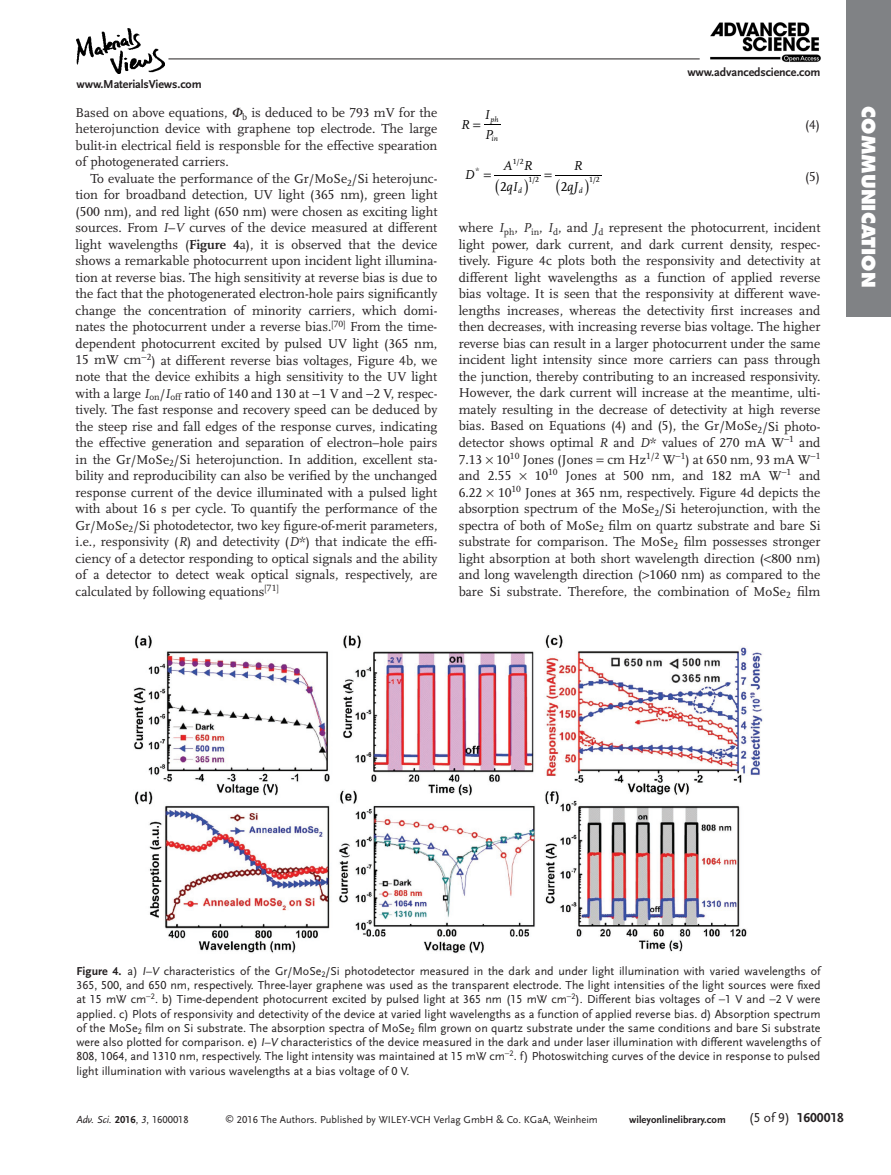
<style>
.page{position:relative;width:891px;height:1175px;background:#fff}
.page>*{position:absolute;margin:0;border:0;box-sizing:border-box;transform-origin:0 0}
.t1{font:800 18px "Futura";letter-spacing:.005em;color:#fff}
.t2{font:13.5px/16.5px "Scala LF";color:#231f20;text-align:justify}
.t3{font:700 13.5px "Scala Sans LF";color:#231f20}
.t4{font:italic 13.5px/19.4px "Scala LF";color:#000}
.t5{font:12px/14.2px "Scala Sans LF";color:#231f20;text-align:justify}
.t6{font:700 12px "Scala Sans LF";letter-spacing:-.01em;color:#231f20}
.t7{font:10.5px "Scala Sans LF";color:#231f20}
.t8{font:700 10.5px "Scala Sans LF";color:#231f20}
.t9{font:italic 10.5px "Scala Sans LF";color:#231f20}
.t10{font:7.8px "Scala LF";color:#000}
.t11{font:italic 7.8px "Scala LF";color:#000}
.s1{font-style:italic}
.s2{font-weight:700}
.s3{font-style:normal}
.s4{font-weight:700;font-style:normal}
.s5{font-size:9px}
.s6{font-weight:400}
</style>
<div class="page">
<div style="left:846px;top:0;width:45px;height:317px;background:#808285"></div>
<img style="left:77px;top:28px;width:88px;height:45px">
<hr style="left:168px;top:59px;width:532px;height:1px;background:#231f20">
<img style="left:710px;top:22px;width:111px;height:40px">
<hr style="left:495px;top:175px;width:46px;height:1px;background:#000">
<hr style="left:555px;top:175px;width:47px;height:1px;background:#000">
<img style="left:133px;top:635px;width:630px;height:318px">
<svg style="left:484px;top:124px;width:17px;height:1px"></svg>
<p class="t6" style="left:77px;top:77px;width:127px">www.MaterialsViews.com</p>
<p class="t2" style="left:76px;top:104px;width:363px">Based on above equations, <sub>b</sub> is deduced to be 793 mV for the heterojunction device with graphene top electrode. The large bulit-in electrical field is responsble for the effective spearation of photogenerated carriers.</p>
<p class="t2" style="left:76px;top:170px;width:363px;text-indent:15px">To evaluate the performance of the Gr/MoSe<sub>2</sub>/Si heterojunc&shy;tion for broadband detection, UV light (365 nm), green light (500 nm), and red light (650 nm) were chosen as exciting light sources. From <span class="s1">I</span>–<span class="s1">V</span> curves of the device measured at different light wavelengths (<span class="s2">Figure 4</span>a), it is observed that the device shows a remarkable photocurrent upon incident light illumina&shy;tion at reverse bias. The high sensitivity at reverse bias is due to the fact that the photogenerated electron-hole pairs significantly change the concentration of minority carriers, which domi&shy;nates the photocurrent under a reverse bias.<sup>[70]</sup> From the time&shy;dependent photocurrent excited by pulsed UV light (365 nm, 15 mW cm−<sup>2</sup>) at different reverse bias voltages, Figure 4b, we note that the device exhibits a high sensitivity to the UV light with a large <span class="s1">I</span><sub>on</sub>/<span class="s1">I</span><sub>off</sub> ratio of 140 and 130 at −1 V and −2 V, respec&shy;tively. The fast response and recovery speed can be deduced by the steep rise and fall edges of the response curves, indicating the effective generation and separation of electron–hole pairs in the Gr/MoSe<sub>2</sub>/Si heterojunction. In addition, excellent sta&shy;bility and reproducibility can also be verified by the unchanged response current of the device illuminated with a pulsed light with about 16 s per cycle. To quantify the performance of the Gr/MoSe<sub>2</sub>/Si photodetector, two key figure-of-merit parameters, i.e., responsivity (<span class="s1">R</span>) and detectivity (<span class="s1">D</span>*) that indicate the effi&shy;ciency of a detector responding to optical signals and the ability of a detector to detect weak optical signals, respectively, are calculated by following equations<sup>[71]</sup></p>
<p class="t4" style="left:461px;top:115px;width:10px">R</p>
<p class="t4" style="left:484px;top:106px;width:10px">I<br>P</p>
<p class="t11" style="left:491px;top:115px;width:9px">ph</p>
<p class="t11" style="left:492px;top:134px;width:8px">in</p>
<p class="t6" style="left:687px;top:65px;width:135px">www.advancedscience.com</p>
<p class="t2" style="left:805px;top:116px;width:17px">(4)</p>
<p class="t10" style="left:513px;top:157px;width:12px">1/2</p>
<p class="t4" style="left:465px;top:165px;width:11px">D</p>
<p class="t4" style="left:500px;top:156px;width:34px;line-height:20.2px">A R<br><span class="s3">2</span>qI</p>
<p class="t4" style="left:574px;top:157px;width:10px">R</p>
<p class="t10" style="left:475px;top:166px;width:5px">*</p>
<p class="t10" style="left:528px;top:175px;width:12px">1/2</p>
<p class="t10" style="left:589px;top:175px;width:12px">1/2</p>
<p class="t2" style="left:805px;top:168px;width:17px">(5)</p>
<p class="t2" style="left:459px;top:220px;width:363px">where <span class="s1">I</span><sub>ph</sub>, <span class="s1">P</span><sub>in</sub>, <span class="s1">I</span><sub>d</sub>, and <span class="s1">J</span><sub>d</sub> represent the photocurrent, incident light power, dark current, and dark current density, respec&shy;tively. Figure 4c plots both the responsivity and detectivity at different light wavelengths as a function of applied reverse bias voltage. It is seen that the responsivity at different wave&shy;lengths increases, whereas the detectivity first increases and then decreases, with increasing reverse bias voltage. The higher reverse bias can result in a larger photocurrent under the same incident light intensity since more carriers can pass through the junction, thereby contributing to an increased responsivity.<br>However, the dark current will increase at the meantime, ulti&shy;mately resulting in the decrease of detectivity at high reverse bias. Based on Equations (4) and (5), the Gr/MoSe<sub>2</sub>/Si photo&shy;detector shows optimal <span class="s1">R</span> and <span class="s1">D</span>* values of 270 mA W−<sup>1</sup> and 7.13 10<sup>10</sup> Jones (Jones cm Hz<sup>1/2</sup> W−<sup>1</sup>) at 650 nm, 93 mA W−<sup>1 </sup>and 2.55</p>
<p class="t4" style="left:561px;top:177px;width:19px"><span class="s3">2</span>qJ</p>
<p class="t11" style="left:518px;top:186px;width:5px">d</p>
<p class="t11" style="left:579px;top:186px;width:5px">d</p>
<p class="t2" style="left:459px;top:467px;width:363px;text-indent:76px">10<sup>10</sup> Jones at 500 nm, and 182 mA W−<sup>1</sup> and 6.22 10<sup>10</sup> Jones at 365 nm, respectively. Figure 4d depicts the absorption spectrum of the MoSe<sub>2</sub>/Si heterojunction, with the spectra of both of MoSe<sub>2</sub> film on quartz substrate and bare Si substrate for comparison. The MoSe<sub>2</sub> film possesses stronger light absorption at both short wavelength direction ( 800 nm) and long wavelength direction ( 1060 nm) as compared to the bare Si substrate. Therefore, the combination of MoSe<sub>2</sub> film</p>
<h1 class="t1" style="left:880px;top:106px;width:183px;rotate:90deg">Communication</h1>
<p class="t5" style="left:76px;top:964px;width:746px"><span class="s2">Figure 4.</span> a) <span class="s1">I</span>–<span class="s1">V</span> characteristics of the Gr/MoSe<sub>2</sub>/Si photodetector measured in the dark and under light illumination with varied wavelengths of 365, 500, and 650 nm, respectively. Three-layer graphene was used as the transparent electrode. The light intensities of the light sources were fixed at 15 mW cm−<sup>2</sup>. b) Time-dependent photocurrent excited by pulsed light at 365 nm (15 mW cm−<sup>2</sup>). Different bias voltages of −1 V and −2 V were applied. c) Plots of responsivity and detectivity of the device at varied light wavelengths as a function of applied reverse bias. d) Absorption spectrum of the MoSe<sub>2</sub> film on Si substrate. The absorption spectra of MoSe<sub>2</sub> film grown on quartz substrate under the same conditions and bare Si substrate were also plotted for comparison. e) <span class="s1">I</span>–<span class="s1">V</span> characteristics of the device measured in the dark and under laser illumination with different wavelengths of 808, 1064, and 1310 nm, respectively. The light intensity was maintained at 15 mW cm−<sup>2</sup>. f) Photoswitching curves of the device in response to pulsed light illumination with various wavelengths at a bias voltage of 0 V.</p>
<p class="t9" style="left:77px;top:1113px;width:114px">Adv. Sci. <span class="s4">2016</span><span class="s3">,</span> 3<span class="s3">, 1600018</span></p>
<p class="t7" style="left:225px;top:1113px;width:374px"><span class="s5">©</span> 2016 The Authors. Published by WILEY-VCH Verlag GmbH &amp; Co. KGaA, Weinheim</p>
<p class="t8" style="left:629px;top:1113px;width:98px">wileyonlinelibrary.com</p>
<p class="t3" style="left:749px;top:1110px;width:97px"><span class="s6">(5 of 9)</span> 1600018</p>
</div>
